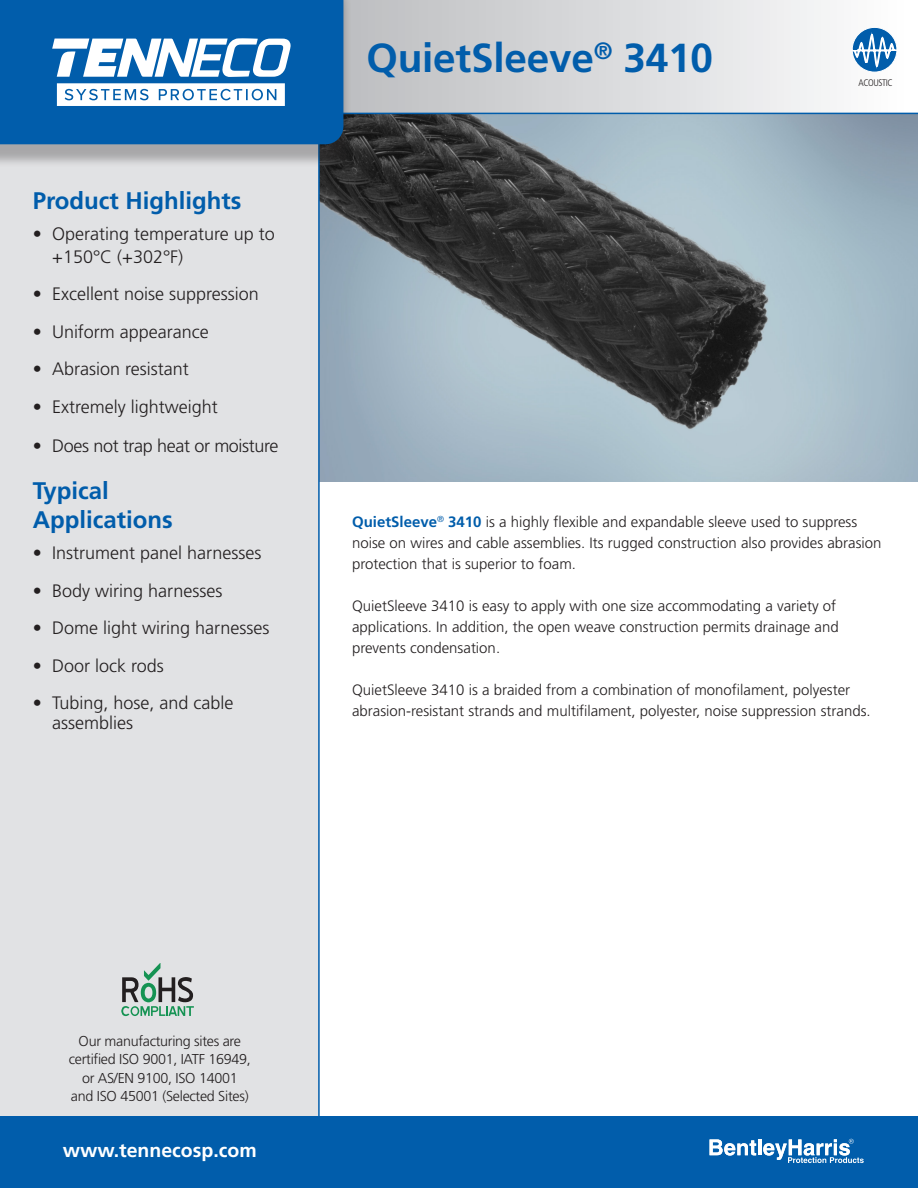
<style>
.page{position:relative;width:918px;height:1188px;background:#fff}
.page>*{position:absolute;margin:0;border:0;box-sizing:border-box;transform-origin:0 0}
.Product_Name{font:700 40.5px "Frutiger LT Pro";letter-spacing:-.005em;color:#015dab}
.Sidebar_Head{font:700 24px/28.8px "Frutiger LT Pro";color:#015dab}
.t1{font:700 19.5px "Frutiger LT Pro";color:#fff}
.Sidebar_Bullet{font:300 18px/22.5px "Frutiger LT Pro";color:#231f20}
.Sidebar_Bullet-2{font:300 18px "Frutiger LT Pro";letter-spacing:-.02em;color:#231f20}
.Body{font:300 15px/21px "Frutiger LT Pro";color:#231f20}
.t2{font:300 14.25px/18.3px "Frutiger";letter-spacing:-.02em;color:#231f20;text-align:center}
.t3{font:300 condensed 9.45px "Frutiger";letter-spacing:-.04em;color:#231f20}
.s1{font-weight:700;color:#015dab}
</style>
<div class="page">
<img style="left:320px;top:114px;width:598px;height:368px">
<div style="left:0;top:168px;width:320px;height:948px;background:#e1e2e4"></div>
<svg style="left:352px;top:0;width:566px;height:114px"></svg>
<div style="left:0;top:0;width:352px;height:168px;background:#231f20;opacity:.3"></div>
<div style="left:0;top:0;width:343px;height:144px;background:#015dab"></div>
<div style="left:0;top:1116px;width:918px;height:72px;background:#015dab"></div>
<svg style="left:121px;top:963px;width:73px;height:53px;background:#a3b6ae"></svg>
<svg style="left:852px;top:27px;width:45px;height:45px"></svg>
<svg style="left:852px;top:28px;width:45px;height:39px"></svg>
<svg style="left:710px;top:1139px;width:46px;height:17px"></svg>
<hr style="left:758px;top:1139px;width:3px;height:16px;background:#fff">
<svg style="left:763px;top:1139px;width:101px;height:24px"></svg>
<svg style="left:52px;top:38px;width:239px;height:39px"></svg>
<svg style="left:57px;top:83px;width:228px;height:23px"></svg>
<p class="Sidebar_Head" style="left:33px;top:186px;width:210px">Product Highlights</p>
<p class="Sidebar_Bullet" style="left:52px;top:223px;width:224px;text-indent:-20px">• Operating temperature up to +150°C (+302°F)</p>
<p class="Sidebar_Bullet" style="left:33px;top:283px;width:228px">• Excellent noise suppression</p>
<p class="Sidebar_Bullet" style="left:33px;top:320px;width:178px">• Uniform appearance</p>
<p class="Sidebar_Bullet" style="left:33px;top:358px;width:158px">• Abrasion resistant</p>
<p class="Sidebar_Bullet" style="left:33px;top:395px;width:187px">• Extremely lightweight</p>
<p class="Sidebar_Bullet-2" style="left:33px;top:435px;width:247px">• Does not trap heat or moisture</p>
<p class="Sidebar_Head" style="left:33px;top:476px;width:141px">Typical<br>Applications</p>
<p class="Sidebar_Bullet" style="left:33px;top:542px;width:230px">• Instrument panel harnesses</p>
<p class="Sidebar_Bullet" style="left:33px;top:579px;width:191px">• Body wiring harnesses</p>
<p class="Sidebar_Bullet" style="left:33px;top:617px;width:238px">• Dome light wiring harnesses</p>
<p class="Sidebar_Bullet" style="left:33px;top:654px;width:133px">• Door lock rods</p>
<p class="Sidebar_Bullet" style="left:52px;top:693px;width:183px;line-height:19.5px;text-indent:-20px">• Tubing, hose, and cable assemblies</p>
<p class="Product_Name" style="left:366px;top:34px;width:348px">QuietSleeve<sup>®</sup> 3410</p>
<p class="t3" style="left:859px;top:77px;width:36px">ACOUSTIC</p>
<p class="Body" style="left:352px;top:511px;width:531px"><span class="s1">QuietSleeve</span><sup>®</sup> <span class="s1">3410</span> is a highly flexible and expandable sleeve used to suppress noise on wires and cable assemblies. Its rugged construction also provides abrasion protection that is superior to foam.</p>
<p class="Body" style="left:352px;top:595px;width:488px">QuietSleeve 3410 is easy to apply with one size accommodating a variety of applications. In addition, the open weave construction permits drainage and prevents condensation.</p>
<p class="Body" style="left:352px;top:679px;width:520px">QuietSleeve 3410 is a braided from a combination of monofilament, polyester abrasion-resistant strands and multifilament, polyester, noise suppression strands.</p>
<p class="t2" style="left:69px;top:1032px;width:183px">Our manufacturing sites are certified ISO 9001, IATF 16949, or AS/EN 9100, ISO 14001<br>and ISO 45001 (Selected Sites)</p>
<p class="t1" style="left:63px;top:1139px;width:195px">www.tennecosp.com</p>
</div>
